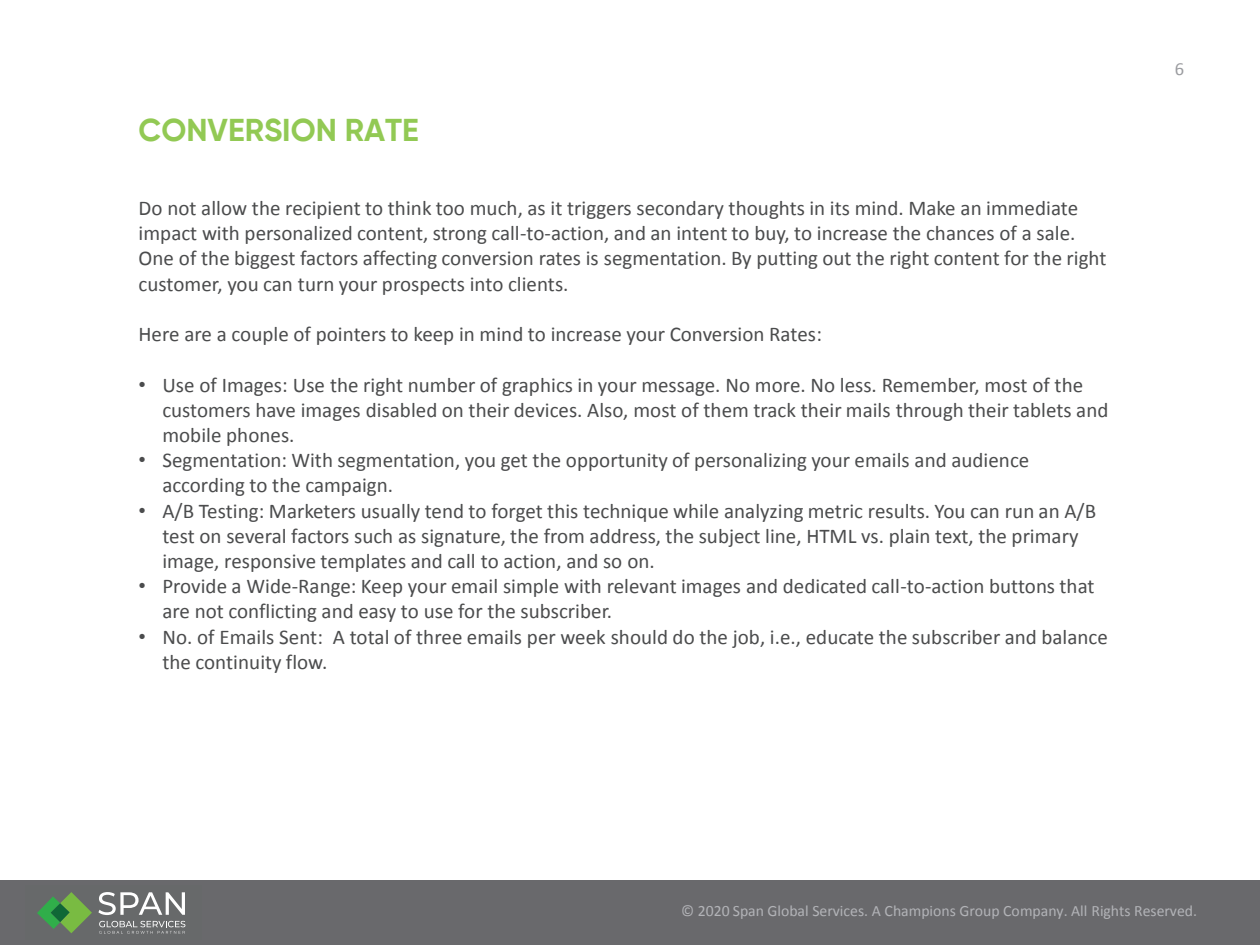
<style>
.page{position:relative;width:1260px;height:945px;background:#fff}
.page>*{position:absolute;margin:0;border:0;box-sizing:border-box;transform-origin:0 0}
.t1{font:700 31.5px "Gilroy";color:#92c954}
.t2{font:21px/25.2px "Calibri";color:#4b4c4d}
.t3{font:18.55px "Calibri";color:#9b9ca0}
.t4{font:15.75px "Calibri";color:#b2b3b7}
.s1{font-family:"Arial"}
</style>
<div class="page">
<div style="left:0;top:880px;width:1260px;height:65px;background:#69696c"></div>
<svg style="left:98px;top:892px;width:87px;height:23px"></svg>
<svg style="left:37px;top:892px;width:55px;height:41px"></svg>
<svg style="left:99px;top:921px;width:86px;height:13px"></svg>
<h1 class="t1" style="left:139px;top:111px;width:282px">CONVERSION RATE</h1>
<p class="t2" style="left:139px;top:196px;width:969px">Do not allow the recipient to think too much, as it triggers secondary thoughts in its mind. Make an immediate impact with personalized content, strong call-to-action, and an intent to buy, to increase the chances of a sale.<br>One of the biggest factors affecting conversion rates is segmentation. By putting out the right content for the right customer, you can turn your prospects into clients.</p>
<p class="t2" style="left:139px;top:322px;width:685px">Here are a couple of pointers to keep in mind to increase your Conversion Rates:</p>
<p class="t2" style="left:162px;top:372px;width:948px;text-indent:-24px"><span class="s1">•</span> Use of Images: Use the right number of graphics in your message. No more. No less. Remember, most of the customers have images disabled on their devices. Also, most of them track their mails through their tablets and mobile phones.</p>
<p class="t2" style="left:162px;top:448px;width:868px;text-indent:-24px"><span class="s1">•</span> Segmentation: With segmentation, you get the opportunity of personalizing your emails and audience according to the campaign.</p>
<p class="t2" style="left:162px;top:498px;width:935px;text-indent:-24px"><span class="s1">•</span> A/B Testing: Marketers usually tend to forget this technique while analyzing metric results. You can run an A/B test on several factors such as signature, the from address, the subject line, HTML vs. plain text, the primary image, responsive templates and call to action, and so on.</p>
<p class="t2" style="left:162px;top:574px;width:934px;text-indent:-24px"><span class="s1">•</span> Provide a Wide-Range: Keep your email simple with relevant images and dedicated call-to-action buttons that are not conflicting and easy to use for the subscriber.</p>
<p class="t2" style="left:162px;top:624px;width:947px;text-indent:-24px"><span class="s1">•</span> No. of Emails Sent: A total of three emails per week should do the job, i.e., educate the subscriber and balance the continuity flow.</p>
<p class="t3" style="left:1175px;top:57px;width:11px">6</p>
<p class="t4" style="left:681px;top:901px;width:517px">© 2020 Span Global Services. A Champions Group Company. All Rights Reserved.</p>
</div>
